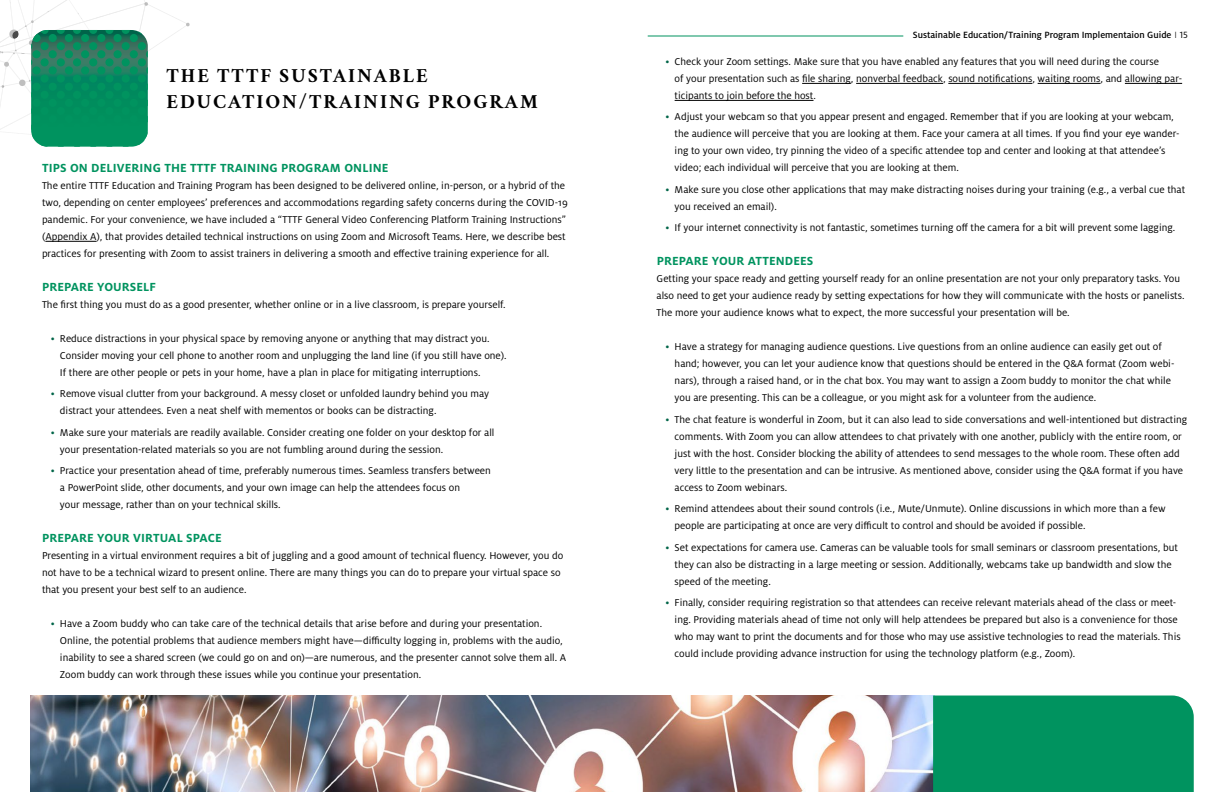
<style>
.page{position:relative;width:1224px;height:792px;background:#fff}
.page>*{position:absolute;margin:0;border:0;box-sizing:border-box;transform-origin:0 0}
.t1{font:700 20px/26px "Crimson";letter-spacing:.1em;color:#000}
.t2{font:700 13px "Milo OT";letter-spacing:.01em;color:#00935f}
.t3{font:11px/17px "Milo OT";color:#000}
.t4{font:500 10px "Milo OT";color:#000}
.s1{color:#006548}
.s2{font-weight:300}
.s3{font-weight:400}
</style>
<div class="page">
<hr style="left:648px;top:36px;width:255px;height:1px;background:#00935f">
<img style="left:30px;top:696px;width:903px;height:96px">
<hr style="left:45px;top:241px;width:52px;height:1px;background:#000">
<hr style="left:802px;top:83px;width:49px;height:1px;background:#000">
<hr style="left:856px;top:83px;width:87px;height:1px;background:#000">
<hr style="left:948px;top:83px;width:84px;height:1px;background:#000">
<hr style="left:1038px;top:83px;width:63px;height:1px;background:#000">
<hr style="left:1125px;top:83px;width:57px;height:1px;background:#000">
<hr style="left:675px;top:100px;width:139px;height:1px;background:#000">
<div style="left:933px;top:696px;width:261px;height:96px;background:#00935f"></div>
<svg style="left:0;top:0;width:190px;height:147px"></svg>
<div style="left:32px;top:99px;width:9px;height:8px;background:#00935f;border-radius:50%"></div>
<h1 class="t1" style="left:166px;top:63px;width:373px">THE TTTF SUSTAINABLE<br>EDUCATION/TRAINING PROGRAM</h1>
<p class="t2" style="left:42px;top:160px;width:348px">TIPS ON DELIVERING THE TTTF TRAINING PROGRAM ONLINE</p>
<p class="t3" style="left:42px;top:177px;width:527px">The entire TTTF Education and Training Program has been designed to be delivered online, in-person, or a hybrid of the two, depending on center employees’ preferences and accommodations regarding safety concerns during the COVID-19 pandemic. For your convenience, we have included a “TTTF General Video Conferencing Platform Training Instructions” (Appendix A), that provides detailed technical instructions on using Zoom and Microsoft Teams. Here, we describe best practices for presenting with Zoom to assist trainers in delivering a smooth and effective training experience for all.</p>
<p class="t2" style="left:42px;top:279px;width:116px">PREPARE YOURSELF</p>
<p class="t3" style="left:42px;top:296px;width:465px">The first thing you must do as a good presenter, whether online or in a live classroom, is prepare yourself.</p>
<p class="t3" style="left:60px;top:330px;width:448px;text-indent:-9px"><span class="s1">•</span> Reduce distractions in your physical space by removing anyone or anything that may distract you.<br>Consider moving your cell phone to another room and unplugging the land line (if you still have one).<br>If there are other people or pets in your home, have a plan in place for mitigating interruptions.</p>
<p class="t3" style="left:60px;top:385px;width:431px;text-indent:-9px"><span class="s1">•</span> Remove visual clutter from your background. A messy closet or unfolded laundry behind you may distract your attendees. Even a neat shelf with mementos or books can be distracting.</p>
<p class="t3" style="left:60px;top:424px;width:436px;text-indent:-9px"><span class="s1">•</span> Make sure your materials are readily available. Consider creating one folder on your desktop for all your presentation-related materials so you are not fumbling around during the session.</p>
<p class="t3" style="left:60px;top:462px;width:432px;text-indent:-9px"><span class="s1">•</span> Practice your presentation ahead of time, preferably numerous times. Seamless transfers between a PowerPoint slide, other documents, and your own image can help the attendees focus on<br>your message, rather than on your technical skills.</p>
<p class="t2" style="left:42px;top:531px;width:181px">PREPARE YOUR VIRTUAL SPACE</p>
<p class="t3" style="left:42px;top:547px;width:523px">Presenting in a virtual environment requires a bit of juggling and a good amount of technical fluency. However, you do not have to be a technical wizard to present online. There are many things you can do to prepare your virtual space so that you present your best self to an audience.</p>
<p class="t3" style="left:60px;top:615px;width:508px;text-indent:-9px"><span class="s1">•</span> Have a Zoom buddy who can take care of the technical details that arise before and during your presentation.<br>Online, the potential problems that audience members might have—difficulty logging in, problems with the audio, inability to see a shared screen (we could go on and on)—are numerous, and the presenter cannot solve them all. A Zoom buddy can work through these issues while you continue your presentation.</p>
<p class="t4" style="left:913px;top:30px;width:276px">Sustainable Education/Training Program Implementaion Guide <span class="s2">I</span> <span class="s3">15</span></p>
<p class="t3" style="left:675px;top:53px;width:509px;text-indent:-9px"><span class="s1">•</span> Check your Zoom settings. Make sure that you have enabled any features that you will need during the course<br>of your presentation such as file sharing, nonverbal feedback, sound notifications, waiting rooms, and allowing par&shy;ticipants to join before the host.</p>
<p class="t3" style="left:675px;top:109px;width:506px;text-indent:-9px"><span class="s1">•</span> Adjust your webcam so that you appear present and engaged. Remember that if you are looking at your webcam, the audience will perceive that you are looking at them. Face your camera at all times. If you find your eye wander&shy;ing to your own video, try pinning the video of a specific attendee top and center and looking at that attendee’s video; each individual will perceive that you are looking at them.</p>
<p class="t3" style="left:675px;top:181px;width:512px;text-indent:-9px"><span class="s1">•</span> Make sure you close other applications that may make distracting noises during your training (e.g., a verbal cue that you received an email).</p>
<p class="t3" style="left:666px;top:220px;width:511px"><span class="s1">•</span> If your internet connectivity is not fantastic, sometimes turning off the camera for a bit will prevent some lagging.</p>
<p class="t2" style="left:657px;top:254px;width:158px">PREPARE YOUR ATTENDEES</p>
<p class="t3" style="left:657px;top:271px;width:529px">Getting your space ready and getting yourself ready for an online presentation are not your only preparatory tasks. You also need to get your audience ready by setting expectations for how they will communicate with the hosts or panelists.<br>The more your audience knows what to expect, the more successful your presentation will be.</p>
<p class="t3" style="left:675px;top:339px;width:501px;text-indent:-9px"><span class="s1">•</span> Have a strategy for managing audience questions. Live questions from an online audience can easily get out of hand; however, you can let your audience know that questions should be entered in the Q&amp;A format (Zoom webi&shy;nars), through a raised hand, or in the chat box. You may want to assign a Zoom buddy to monitor the chat while you are presenting. This can be a colleague, or you might ask for a volunteer from the audience.</p>
<p class="t3" style="left:675px;top:411px;width:514px;text-indent:-9px"><span class="s1">•</span> The chat feature is wonderful in Zoom, but it can also lead to side conversations and well-intentioned but distracting comments. With Zoom you can allow attendees to chat privately with one another, publicly with the entire room, or just with the host. Consider blocking the ability of attendees to send messages to the whole room. These often add very little to the presentation and can be intrusive. As mentioned above, consider using the Q&amp;A format if you have access to Zoom webinars.</p>
<p class="t3" style="left:675px;top:501px;width:493px;text-indent:-9px"><span class="s1">•</span> Remind attendees about their sound controls (i.e., Mute/Unmute). Online discussions in which more than a few people are participating at once are very difficult to control and should be avoided if possible.</p>
<p class="t3" style="left:675px;top:539px;width:505px;text-indent:-9px"><span class="s1">•</span> Set expectations for camera use. Cameras can be valuable tools for small seminars or classroom presentations, but they can also be distracting in a large meeting or session. Additionally, webcams take up bandwidth and slow the speed of the meeting.</p>
<p class="t3" style="left:675px;top:595px;width:508px;text-indent:-9px"><span class="s1">•</span> Finally, consider requiring registration so that attendees can receive relevant materials ahead of the class or meet&shy;ing. Providing materials ahead of time not only will help attendees be prepared but also is a convenience for those who may want to print the documents and for those who may use assistive technologies to read the materials. This could include providing advance instruction for using the technology platform (e.g., Zoom).</p>
</div>
